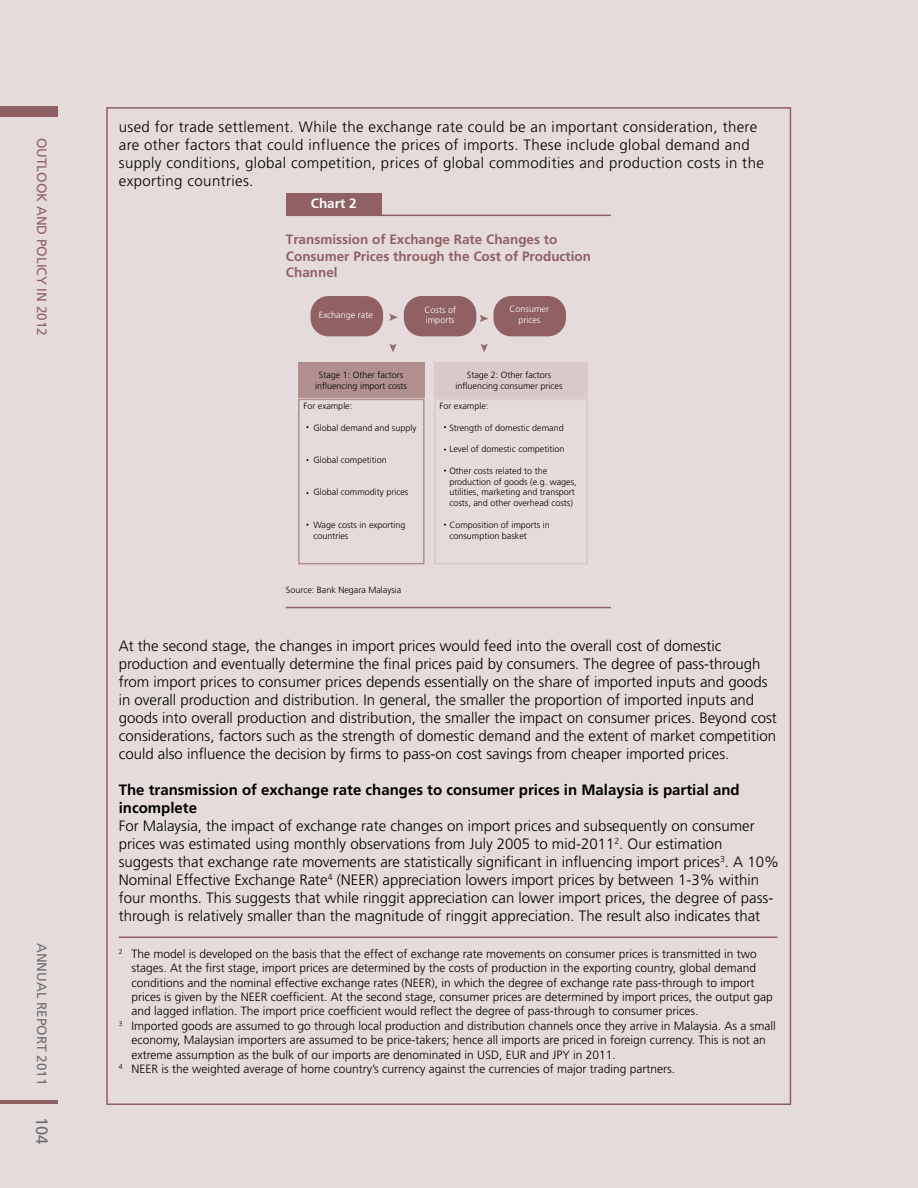
<style>
.page{position:relative;width:918px;height:1188px;background:#e5dbda}
.page>*{position:absolute;margin:0;border:0;box-sizing:border-box;transform-origin:0 0}
.t1{font:16.5px "Frutiger";color:#6d6e71}
.t2{font:300 15px/18px "Frutiger";color:#000}
.t3{font:300 15px/18px "Frutiger";letter-spacing:.025em;color:#000}
.t4{font:700 13.5px/16.2px "Frutiger";color:#906063}
.t5{font:13.5px "Frutiger";color:#8f6063}
.t6{font:13.5px "Frutiger";color:#6d6e71}
.t7{font:700 13.5px "Frutiger";color:#fff}
.t8{font:300 12px "Frutiger";color:#000}
.t9{font:300 9px/10.8px "Frutiger";color:#000}
.t10{font:300 9px/10.8px "Frutiger";color:#fff}
.s1{font-weight:700}
</style>
<div class="page">
<hr style="left:0;top:1101px;width:58px;height:3px;background:#8f6063">
<div style="left:0;top:106px;width:58px;height:11px;background:#8f6063"></div>
<div style="left:286px;top:193px;width:96px;height:23px;background:#906063"></div>
<hr style="left:286px;top:215px;width:325px;height:1px;background:#906063">
<hr style="left:286px;top:607px;width:325px;height:1px;background:#906063">
<div style="left:311px;top:296px;width:72px;height:40px;background:#906063;border-radius:18px"></div>
<div style="left:404px;top:296px;width:72px;height:40px;background:#906063;border-radius:18px"></div>
<div style="left:493px;top:296px;width:73px;height:40px;background:#906063;border-radius:18px"></div>
<div style="left:298px;top:362px;width:127px;height:36px;background:#b18f8f"></div>
<div style="left:298px;top:399px;width:127px;height:165px;border:2px solid #b18f8f"></div>
<div style="left:434px;top:362px;width:154px;height:36px;background:#d9c9c8"></div>
<div style="left:434px;top:399px;width:154px;height:165px;border:2px solid #d9c9c8"></div>
<svg style="left:389px;top:314px;width:9px;height:7px"></svg>
<svg style="left:480px;top:315px;width:8px;height:7px"></svg>
<svg style="left:389px;top:344px;width:8px;height:8px"></svg>
<svg style="left:481px;top:344px;width:7px;height:8px"></svg>
<hr style="left:119px;top:936px;width:658px;height:2px;background:#8f6063">
<p class="t5" style="left:47px;top:138px;width:200px;rotate:90deg">OUTLOOK AND POLICY IN 2012</p>
<p class="t6" style="left:47px;top:943px;width:144px;rotate:90deg">ANNUAL REPORT 2011</p>
<p class="t1" style="left:48px;top:1117px;width:29px;rotate:90deg">104</p>
<p class="t3" style="left:119px;top:119px;width:647px">used for trade settlement. While the exchange rate could be an important consideration, there are other factors that could influence the prices of imports. These include global demand and supply conditions, global competition, prices of global commodities and production costs in the exporting countries.</p>
<p class="t7" style="left:311px;top:198px;width:47px">Chart 2</p>
<p class="t4" style="left:286px;top:233px;width:307px">Transmission of Exchange Rate Changes to<br>Consumer Prices through the Cost of Production<br>Channel</p>
<p class="t10" style="left:319px;top:310px;width:55px">Exchange rate</p>
<p class="t10" style="left:425px;top:305px;width:33px">Costs of imports</p>
<p class="t10" style="left:510px;top:304px;width:41px;text-align:center">Consumer prices</p>
<p class="t9" style="left:315px;top:370px;width:94px;text-align:center">Stage 1: Other factors influencing import costs</p>
<p class="t9" style="left:303px;top:401px;width:50px">For example:</p>
<p class="t9" style="left:313px;top:423px;width:105px">Global demand and supply</p>
<p class="t9" style="left:313px;top:455px;width:75px">Global competition</p>
<p class="t9" style="left:313px;top:488px;width:96px">Global commodity prices</p>
<p class="t9" style="left:313px;top:520px;width:94px">Wage costs in exporting countries</p>
<p class="t9" style="left:286px;top:585px;width:117px">Source: Bank Negara Malaysia</p>
<p class="t9" style="left:456px;top:370px;width:109px;text-align:center">Stage 2: Other factors influencing consumer prices</p>
<p class="t9" style="left:439px;top:401px;width:50px">For example:</p>
<p class="t9" style="left:449px;top:423px;width:116px">Strength of domestic demand</p>
<p class="t9" style="left:449px;top:444px;width:116px">Level of domestic competition</p>
<p class="t9" style="left:449px;top:466px;width:129px">Other costs related to the production of goods (e.g. wages, utilities, marketing and transport costs, and other overhead costs)</p>
<p class="t9" style="left:449px;top:520px;width:102px">Composition of imports in consumption basket</p>
<p class="t2" style="left:119px;top:638px;width:660px">At the second stage, the changes in import prices would feed into the overall cost of domestic production and eventually determine the final prices paid by consumers. The degree of pass-through from import prices to consumer prices depends essentially on the share of imported inputs and goods in overall production and distribution. In general, the smaller the proportion of imported inputs and goods into overall production and distribution, the smaller the impact on consumer prices. Beyond cost considerations, factors such as the strength of domestic demand and the extent of market competition could also influence the decision by firms to pass-on cost savings from cheaper imported prices.</p>
<p class="t2" style="left:119px;top:782px;width:662px"><span class="s1">The transmission of exchange rate changes to consumer prices in Malaysia is partial and incomplete<br></span>For Malaysia, the impact of exchange rate changes on import prices and subsequently on consumer prices was estimated using monthly observations from July 2005 to mid-2011<sup>2</sup>. Our estimation suggests that exchange rate movements are statistically significant in influencing import prices<sup>3</sup>. A 10% Nominal Effective Exchange Rate<sup>4</sup> (NEER) appreciation lowers import prices by between 1-3% within four months. This suggests that while ringgit appreciation can lower import prices, the degree of pass&shy;through is relatively smaller than the magnitude of ringgit appreciation. The result also indicates that</p>
<p class="t8" style="left:119px;top:949px;width:639px"><sup>2</sup> The model is developed on the basis that the effect of exchange rate movements on consumer prices is transmitted in two</p>
<p class="t8" style="left:132px;top:963px;width:626px">stages. At the first stage, import prices are determined by the costs of production in the exporting country, global demand</p>
<p class="t8" style="left:132px;top:978px;width:624px">conditions and the nominal effective exchange rates (NEER), in which the degree of exchange rate pass-through to import</p>
<p class="t8" style="left:132px;top:992px;width:643px">prices is given by the NEER coefficient. At the second stage, consumer prices are determined by import prices, the output gap</p>
<p class="t8" style="left:132px;top:1006px;width:568px">and lagged inflation. The import price coefficient would reflect the degree of pass-through to consumer prices.</p>
<p class="t8" style="left:119px;top:1021px;width:658px"><sup>3</sup> Imported goods are assumed to go through local production and distribution channels once they arrive in Malaysia. As a small</p>
<p class="t8" style="left:132px;top:1035px;width:636px">economy, Malaysian importers are assumed to be price-takers; hence all imports are priced in foreign currency. This is not an</p>
<p class="t8" style="left:132px;top:1050px;width:486px">extreme assumption as the bulk of our imports are denominated in USD, EUR and JPY in 2011.</p>
<p class="t8" style="left:119px;top:1064px;width:558px"><sup>4</sup> NEER is the weighted average of home country’s currency against the currencies of major trading partners.</p>
</div>
